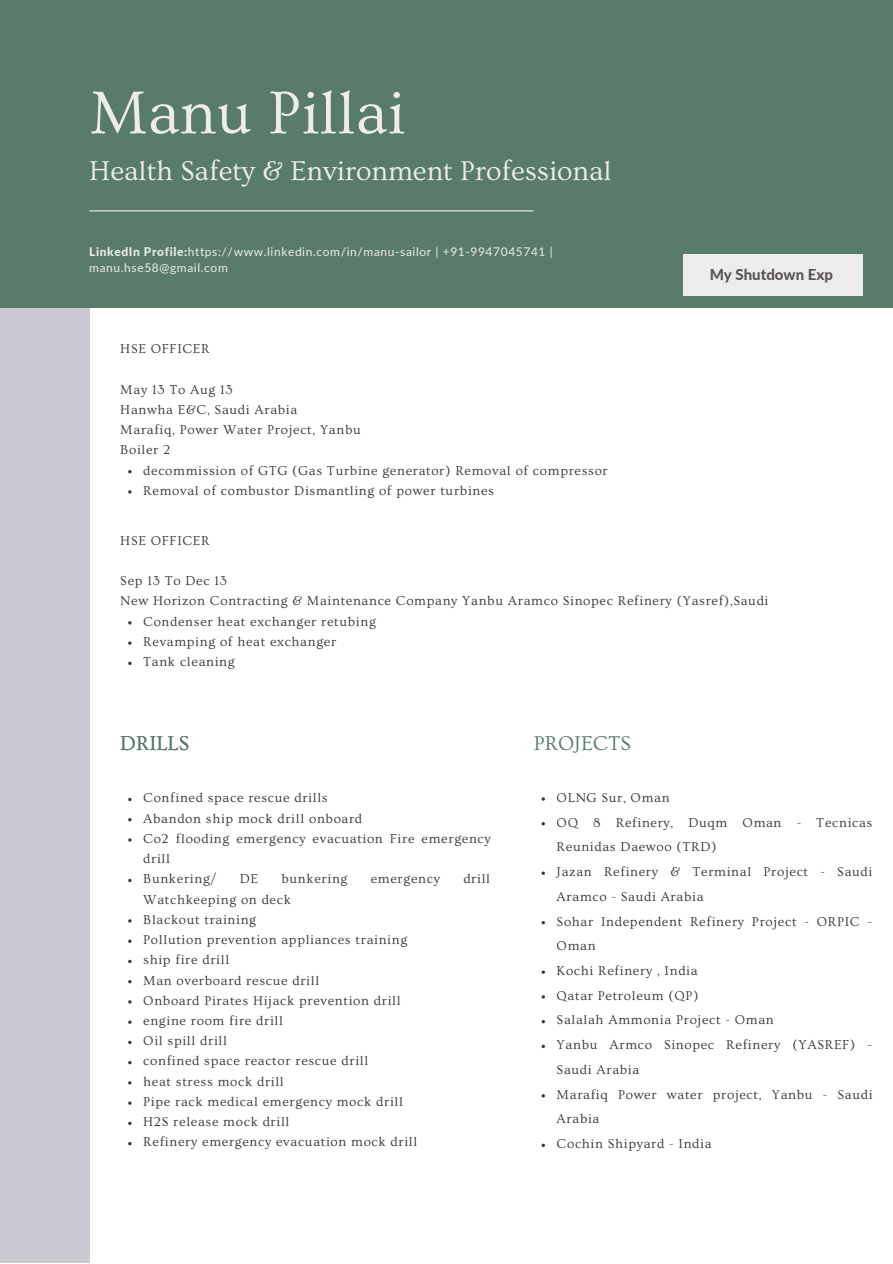
<style>
.page{position:relative;width:893px;height:1264px;background:#fff}
.page>*{position:absolute;margin:0;border:0;box-sizing:border-box;transform-origin:0 0}
.t1{font:63px "Ovo";color:#edeced}
.t2{font:28.5px "Ovo";color:#edeced}
.t3{font:21px "Ovo";color:#597b6a}
.t4{font:800 15px "Lato";color:#595454}
.t5{font:13.5px/20.2px "Ovo";letter-spacing:.05em;color:#393939}
.t6{font:12px/16px "Lato";letter-spacing:.05em;color:#edeced}
.s1{font-weight:800}
</style>
<div class="page">
<div style="left:0;top:0;width:892px;height:308px;background:#597b6a"></div>
<hr style="left:89px;top:210px;width:444px;height:1px;background:#edeced">
<div style="left:683px;top:254px;width:180px;height:42px;background:#edeced"></div>
<div style="left:0;top:308px;width:90px;height:954px;background:#cac8d1"></div>
<svg style="left:541px;top:822px;width:4px;height:3px"></svg>
<svg style="left:541px;top:921px;width:4px;height:3px"></svg>
<svg style="left:541px;top:1020px;width:4px;height:3px"></svg>
<svg style="left:541px;top:1044px;width:4px;height:4px"></svg>
<h1 class="t1" style="left:89px;top:79px;width:317px">Manu Pillai</h1>
<h2 class="t2" style="left:89px;top:155px;width:524px">Health Safety &amp; Environment Professional</h2>
<p class="t6" style="left:89px;top:243px;width:465px"><span class="s1">LinkedIn Profile:</span>https://www.linkedin.com/in/manu-sailor | +91-9947045741 | manu.hse58@gmail.com</p>
<p class="t5" style="left:120px;top:339px;width:91px">HSE OFFICER</p>
<p class="t5" style="left:120px;top:379px;width:242px">May 13 To Aug 13<br>Hanwha E&amp;C, Saudi Arabia<br>Marafiq, Power Water Project, Yanbu<br>Boiler 2</p>
<p class="t5" style="left:143px;top:460px;width:466px">decommission of GTG (Gas Turbine generator) Removal of compressor<br>Removal of combustor Dismantling of power turbines</p>
<p class="t4" style="left:709px;top:266px;width:125px">My Shutdown Exp</p>
<p class="t5" style="left:120px;top:530px;width:91px">HSE OFFICER</p>
<p class="t5" style="left:120px;top:571px;width:649px">Sep 13 To Dec 13<br>New Horizon Contracting &amp; Maintenance Company Yanbu Aramco Sinopec Refinery (Yasref),Saudi</p>
<p class="t5" style="left:143px;top:611px;width:234px">Condenser heat exchanger retubing<br>Revamping of heat exchanger<br>Tank cleaning</p>
<h3 class="t3" style="left:120px;top:732px;width:70px">DRILLS</h3>
<h3 class="t3" style="left:533px;top:732px;width:99px">PROJECTS</h3>
<p class="t5" style="left:143px;top:788px;width:349px">Confined space rescue drills<br>Abandon ship mock drill onboard<br>Co2 flooding emergency evacuation Fire emergency drill<br>Bunkering/</p>
<p class="t5" style="left:240px;top:869px;width:20px">DE</p>
<p class="t5" style="left:281px;top:869px;width:67px">bunkering</p>
<p class="t5" style="left:371px;top:869px;width:71px">emergency</p>
<p class="t5" style="left:463px;top:869px;width:28px">drill</p>
<p class="t5" style="left:143px;top:889px;width:275px">Watchkeeping on deck<br>Blackout training<br>Pollution prevention appliances training ship fire drill<br>Man overboard rescue drill<br>Onboard Pirates Hijack prevention drill engine room fire drill<br>Oil spill drill<br>confined space reactor rescue drill<br>heat stress mock drill<br>Pipe rack medical emergency mock drill<br>H2S release mock drill<br>Refinery emergency evacuation mock drill</p>
<p class="t5" style="left:556px;top:785px;width:317px;line-height:24.8px">OLNG Sur, Oman<br>OQ 8 Refinery, Duqm Oman - Tecnicas<br>Reunidas Daewoo (TRD)<br>Jazan Refinery &amp; Terminal Project - Saudi<br>Aramco - Saudi Arabia<br>Sohar Independent Refinery Project - ORPIC -<br>Oman<br>Kochi Refinery , India<br>Qatar Petroleum (QP)<br>Salalah Ammonia Project - Oman<br>Yanbu Armco Sinopec Refinery (YASREF) -<br>Saudi Arabia<br>Marafiq Power water project, Yanbu - Saudi<br>Arabia<br>Cochin Shipyard - India</p>
</div>
